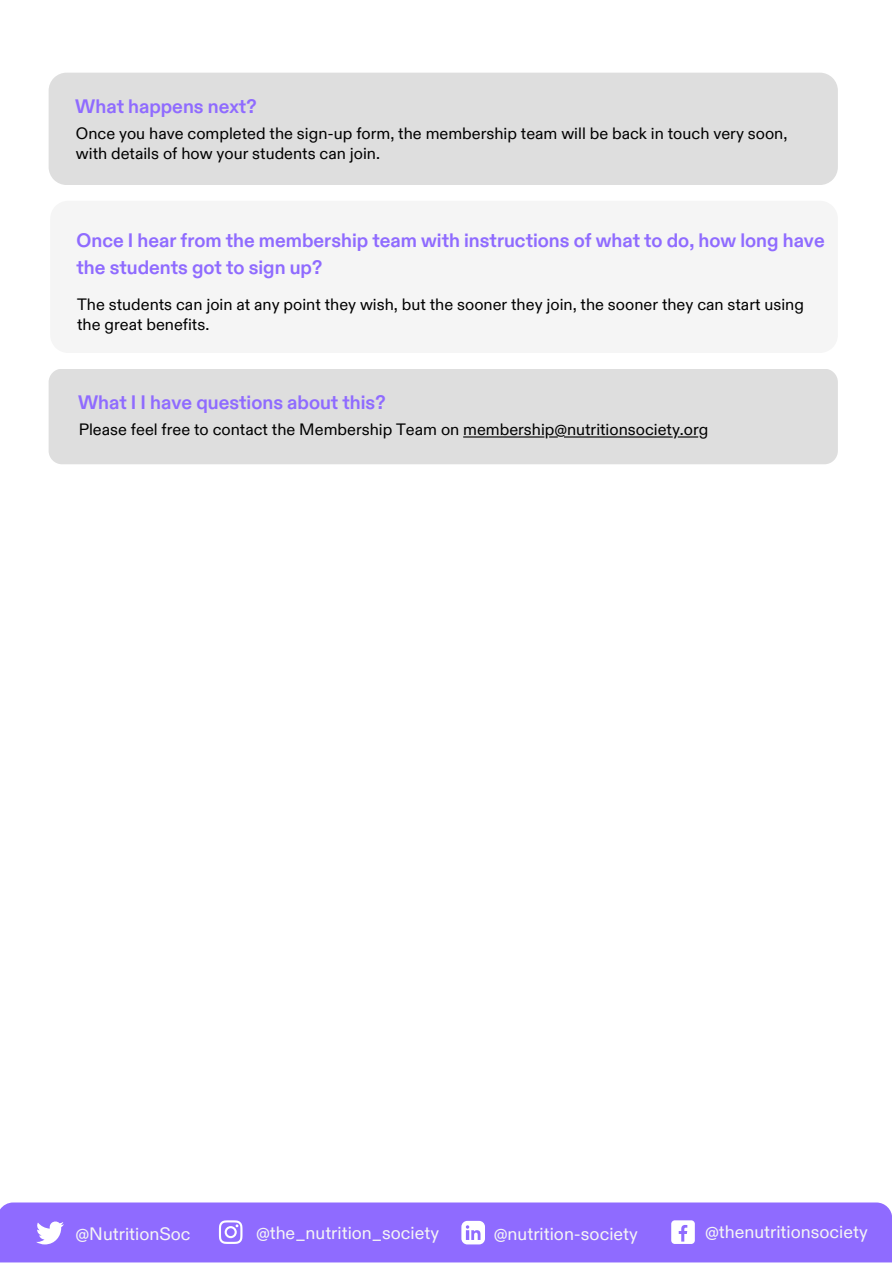
<style>
.page{position:relative;width:893px;height:1263px;background:#fff}
.page>*{position:absolute;margin:0;border:0;box-sizing:border-box;transform-origin:0 0}
.t1{font:700 19.5px/27px "ABC Diatype";color:#8f6bff}
.t2{font:18px "ABC Diatype";color:#f5f5f5}
.t3{font:16.5px/20.2px "ABC Diatype";color:#000}
</style>
<div class="page">
<div style="left:49px;top:73px;width:789px;height:112px;background:#dedede"></div>
<div style="left:49px;top:369px;width:789px;height:95px;background:#dedede"></div>
<hr style="left:678px;top:436px;width:20px;height:2px;background:#000">
<hr style="left:564px;top:436px;width:109px;height:2px;background:#000">
<svg style="left:549px;top:436px;width:9px;height:2px"></svg>
<hr style="left:463px;top:436px;width:81px;height:2px;background:#000">
<div style="left:0;top:1202px;width:892px;height:60px;background:#8f6bff"></div>
<svg style="left:36px;top:1221px;width:28px;height:23px"></svg>
<svg style="left:219px;top:1220px;width:23px;height:24px"></svg>
<svg style="left:461px;top:1221px;width:24px;height:23px"></svg>
<div style="left:671px;top:1220px;width:24px;height:24px;background:#fff;border-radius:4px"></div>
<svg style="left:679px;top:1225px;width:8px;height:16px"></svg>
<p class="t1" style="left:75px;top:93px;width:183px">What happens next?</p>
<p class="t3" style="left:76px;top:124px;width:713px">Once you have completed the sign-up form, the membership team will be back in touch very soon, with details of how your students can join.</p>
<p class="t1" style="left:77px;top:228px;width:750px">Once I hear from the membership team with instructions of what to do, how long have the students got to sign up?</p>
<p class="t3" style="left:77px;top:295px;width:728px">The students can join at any point they wish, but the sooner they join, the sooner they can start using the great benefits.</p>
<p class="t1" style="left:78px;top:389px;width:309px">What I I have questions about this?</p>
<p class="t3" style="left:79px;top:420px;width:631px">Please feel free to contact the Membership Team on membership@nutritionsociety.org</p>
<p class="t2" style="left:76px;top:1223px;width:116px">@NutritionSoc</p>
<p class="t2" style="left:256px;top:1222px;width:184px">@the_nutrition_society</p>
<p class="t2" style="left:494px;top:1223px;width:145px">@nutrition-society</p>
<p class="t2" style="left:705px;top:1222px;width:164px">@thenutritionsociety</p>
</div>
